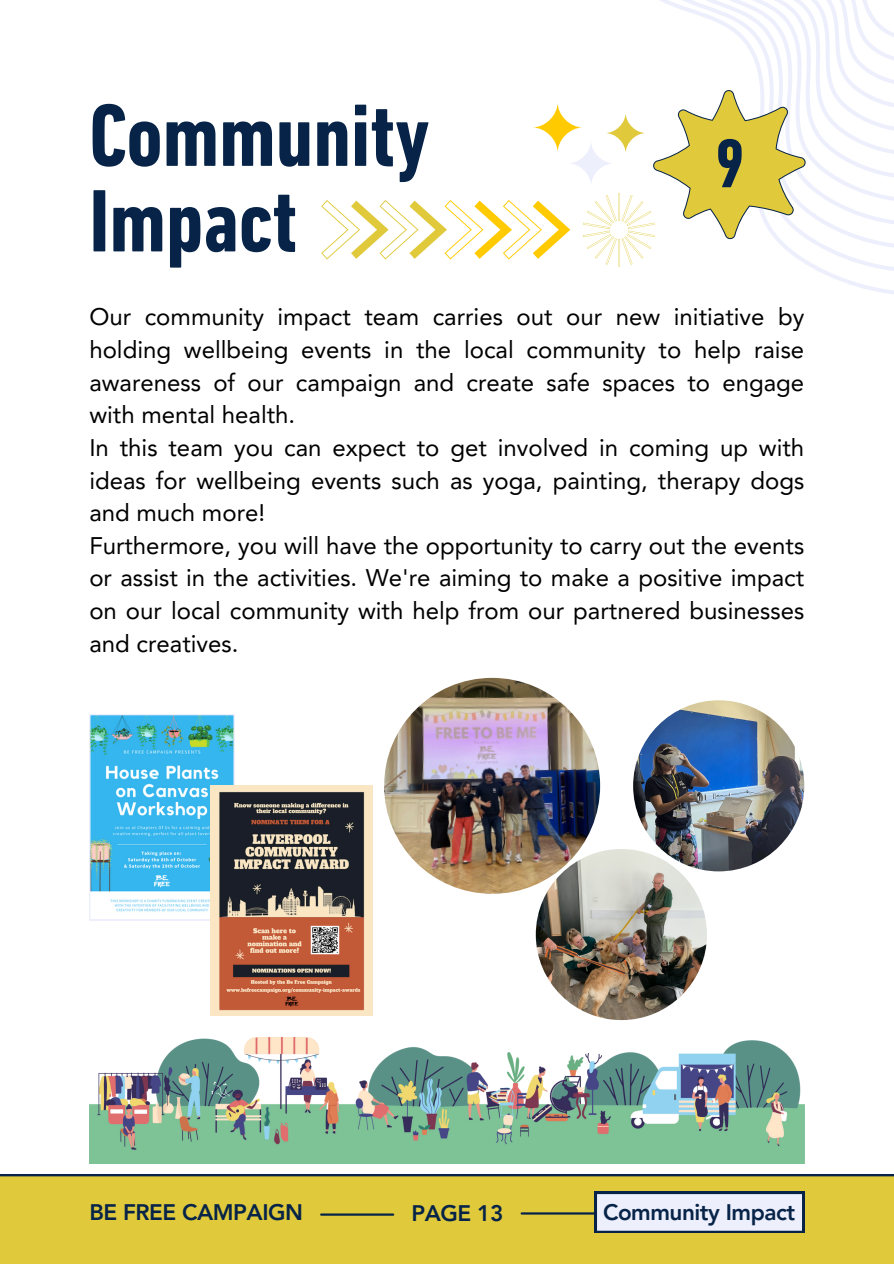
<style>
.page{position:relative;width:894px;height:1264px;background:#fff}
.page>*{position:absolute;margin:0;border:0;box-sizing:border-box;transform-origin:0 0}
.t1{font:700 condensed 90px/85.5px "DIN Next LT Pro";color:#072448}
.t2{font:700 condensed 70.2px "DIN Next LT Pro";color:#072448}
.t3{font:24px/32.7px "Avenir LT Pro";color:#000;text-align:justify}
.t4{font:800 22.5px "Avenir LT Pro";letter-spacing:-.02em;color:#072448}
</style>
<div class="page">
<svg style="left:89px;top:714px;width:145px;height:206px;background:#64c3e8"></svg>
<svg style="left:532px;top:102px;width:50px;height:51px"></svg>
<svg style="left:568px;top:140px;width:45px;height:46px"></svg>
<div style="left:0;top:1174px;width:893px;height:89px;background:#e0ca3c"></div>
<hr style="left:321px;top:1213px;width:72px;height:2px;background:#072448">
<hr style="left:521px;top:1212px;width:72px;height:2px;background:#072448">
<svg style="left:594px;top:1191px;width:210px;height:41px;background:#ced4e4"></svg>
<svg style="left:321px;top:200px;width:249px;height:59px"></svg>
<svg style="left:582px;top:0;width:311px;height:266px"></svg>
<img style="left:384px;top:678px;width:216px;height:215px;border-radius:50%">
<img style="left:210px;top:785px;width:162px;height:230px">
<img style="left:89px;top:1037px;width:715px;height:126px">
<img style="left:633px;top:700px;width:171px;height:171px;border-radius:50%">
<img style="left:535px;top:849px;width:171px;height:171px;border-radius:50%">
<p class="t1" style="left:89px;top:101px;width:342px">Community<br>Impact</p>
<p class="t2" style="left:715px;top:135px;width:31px">9</p>
<h1 class="t3" style="left:89px;top:303px;width:716px">Our community impact team carries out our new initiative by holding wellbeing events in the local community to help raise awareness of our campaign and create safe spaces to engage with mental health.</h1>
<p class="t3" style="left:89px;top:433px;width:716px">In this team you can expect to get involved in coming up with ideas for wellbeing events such as yoga, painting, therapy dogs and much more!</p>
<p class="t3" style="left:89px;top:531px;width:716px">Furthermore, you will have the opportunity to carry out the events or assist in the activities. We're aiming to make a positive impact on our local community with help from our partnered businesses and creatives.</p>
<p class="t4" style="left:89px;top:1203px;width:215px">BE FREE CAMPAIGN</p>
<p class="t4" style="left:411px;top:1204px;width:93px">PAGE 13</p>
<p class="t4" style="left:603px;top:1203px;width:194px">Community Impact</p>
</div>
